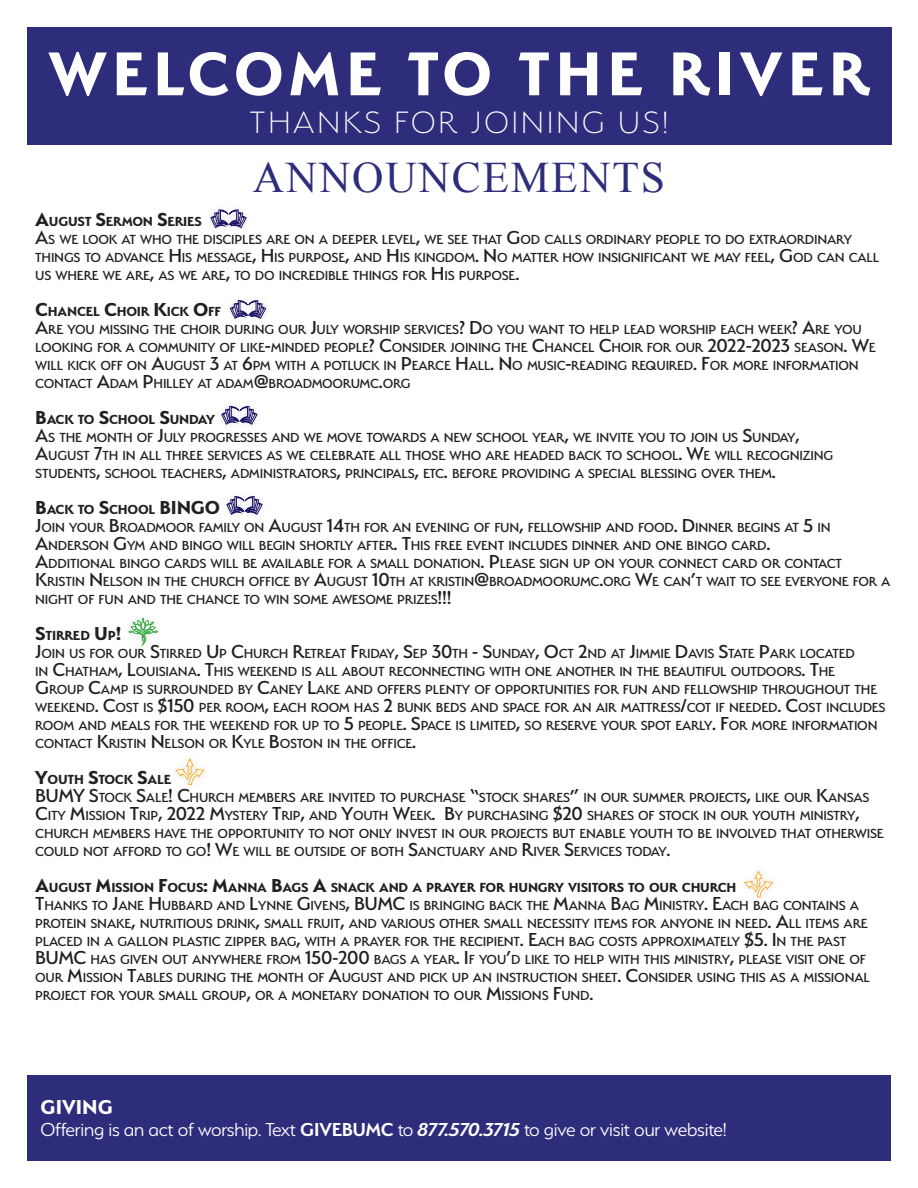
<style>
.page{position:relative;width:918px;height:1188px;background:#fff}
.page>*{position:absolute;margin:0;border:0;box-sizing:border-box;transform-origin:0 0}
.Main{font:700 69px "Serenity";letter-spacing:.08em;color:#fff}
.Small{font:43.5px "Times New Roman";letter-spacing:.04em;color:#2e2d7c}
.Secondary{font:200 34.5px "Serenity";letter-spacing:.09em;color:#fff}
.GIVE_SHARE{font:700 22.5px "Serenity";color:#fff}
.GIVE_SHARE-2{font:300 21px "Serenity";letter-spacing:-.01em;color:#fff}
.BODY_TEXT{font:500 21px "Serenity";color:#231f20}
.BODY_TEXT-2{font:500 14.7px/18px "Serenity";letter-spacing:-.015em;color:#231f20}
.BODY_TEXT-3{font:700 14.7px "Serenity";letter-spacing:-.015em;color:#231f20}
.s1{font-size:21px}
.s2{font-weight:600}
.s3{font-weight:600;font-style:italic}
</style>
<div class="page">
<div style="left:27px;top:27px;width:864px;height:118px;background:#2e2d7c"></div>
<div style="left:27px;top:1075px;width:864px;height:86px;background:#2e2d7c"></div>
<svg style="left:210px;top:209px;width:37px;height:20px"></svg>
<svg style="left:744px;top:870px;width:29px;height:28px"></svg>
<svg style="left:175px;top:758px;width:30px;height:27px"></svg>
<svg style="left:230px;top:300px;width:36px;height:19px"></svg>
<svg style="left:221px;top:405px;width:37px;height:20px"></svg>
<svg style="left:128px;top:617px;width:31px;height:30px"></svg>
<svg style="left:226px;top:496px;width:37px;height:19px"></svg>
<p class="Main" style="left:49px;top:35px;width:822px">WELCOME TO THE RIVER</p>
<p class="Secondary" style="left:250px;top:105px;width:420px">THANKS FOR JOINING US!</p>
<p class="Small" style="left:253px;top:148px;width:414px">ANNOUNCEMENTS</p>
<p class="BODY_TEXT-3" style="left:35px;top:213px;width:168px"><span class="s1">A</span>UGUST <span class="s1">S</span>ERMON <span class="s1">S</span>ERIES</p>
<p class="BODY_TEXT-2" style="left:35px;top:230px;width:846px"><span class="s1">A</span>S WE LOOK AT WHO THE DISCIPLES ARE ON A DEEPER LEVEL<span class="s1">,</span> WE SEE THAT <span class="s1">G</span>OD CALLS ORDINARY PEOPLE TO DO EXTRAORDINARY<br>THINGS TO ADVANCE <span class="s1">H</span> IS MESSAG E<span class="s1">, H</span> IS PURPOSE<span class="s1">,</span> AND <span class="s1">H</span> IS KINGDOM<span class="s1">. N</span> O MATTER HOW INSIGNIFICANT WE MAY FEEL<span class="s1">, G</span>OD CAN CALL<br>US WHERE WE ARE<span class="s1">,</span> AS WE ARE<span class="s1">,</span> TO DO INCREDIBLE THINGS FOR <span class="s1">H</span> IS PURPOSE<span class="s1">.</span></p>
<p class="BODY_TEXT-3" style="left:35px;top:303px;width:187px"><span class="s1">C</span>HANCEL <span class="s1">C</span>HOIR <span class="s1">K</span>ICK <span class="s1">O</span>FF</p>
<p class="BODY_TEXT-2" style="left:35px;top:320px;width:842px"><span class="s1">A</span>RE YOU MISSING THE CHOIR DURING OUR <span class="s1">J</span>ULY WORSHIP SERVICES<span class="s1">? D</span>O YOU WANT TO HELP LEAD WORSHIP EACH WEEK<span class="s1">? A</span>RE YOU LOOKING FOR A COMMUNITY OF LIKE<span class="s1">-</span>MINDED PEOPLE<span class="s1">? C</span>ONSIDER JOINING THE <span class="s1">C</span>HANCEL <span class="s1">C</span>HOIR FOR OUR <span class="s1">2022-2023</span> SEASON<span class="s1">. W</span>E WILL KICK OFF ON <span class="s1">A</span>UGUST <span class="s1">3</span> AT <span class="s1">6</span>PM WITH A POTLUCK IN <span class="s1">P</span> EARCE <span class="s1">H</span>ALL<span class="s1">. N</span> O MUSIC<span class="s1">-</span>READING REQUIRED<span class="s1">. F</span>OR MORE INFORMATION CONTACT <span class="s1">A</span>DAM <span class="s1">P</span> HILLEY AT ADAM<span class="s1">@</span>BROADMOORUMC<span class="s1">.</span>ORG</p>
<p class="BODY_TEXT-3" style="left:35px;top:411px;width:22px"><span class="s1">B</span>ACK</p>
<p class="BODY_TEXT-3" style="left:78px;top:411px;width:138px">TO <span class="s1">S</span>CHOOL <span class="s1">S</span>UNDAY</p>
<p class="BODY_TEXT-2" style="left:35px;top:428px;width:798px"><span class="s1">A</span>S THE MONTH OF <span class="s1">J</span>ULY PROGRESSES AND WE MOVE TOWARDS A NEW SCHOOL YEAR<span class="s1">,</span> WE INVITE YOU TO JOIN US <span class="s1">S</span>UNDAY<span class="s1">,<br>A</span>UGUST <span class="s1">7</span>TH IN ALL THREE SERVICES AS WE CELEBRATE ALL THOSE WHO ARE HEADED BACK TO SCHOOL<span class="s1">. W</span>E WILL RECOGNIZING<br>STUDENTS<span class="s1">,</span> SCHOOL TEACHERS<span class="s1">,</span> ADMINISTRATORS<span class="s1">,</span> PRINCIPALS<span class="s1">,</span> ETC<span class="s1">.</span> BEFORE PROVIDING A SPECIAL BLESSING OVER THEM<span class="s1">.</span></p>
<p class="BODY_TEXT-3" style="left:35px;top:501px;width:22px"><span class="s1">B</span>ACK</p>
<p class="BODY_TEXT-3" style="left:78px;top:501px;width:106px">TO <span class="s1">S</span>CHOOL <span class="s1">BINGO</span></p>
<p class="BODY_TEXT-2" style="left:35px;top:518px;width:857px"><span class="s1">J</span>OIN YOUR <span class="s1">B</span>ROADMOOR FAMILY ON <span class="s1">A</span>UGUST <span class="s1">14</span>TH FOR AN EVENING OF FUN<span class="s1">,</span> FELLOWSHIP AND FOOD<span class="s1">. D</span>INNER BEGINS AT <span class="s1">5</span> IN <span class="s1">A</span>NDERSON <span class="s1">G</span>YM AND BINGO WILL BEGIN SHORTLY AFTER<span class="s1">. T</span>HIS FREE EVENT INCLUDES DINNER AND ONE BINGO CARD<span class="s1">.<br>A</span>DDITIONAL BINGO CARDS WILL BE AVAILABLE FOR A SMALL DONATION<span class="s1">. P</span>LEASE SIGN UP ON YOUR CONNECT CARD OR CONTACT <span class="s1">K</span>RISTIN <span class="s1">N</span> ELSON IN THE CHURCH OFFICE BY <span class="s1">A</span>UGUST <span class="s1">10</span>TH AT KRISTIN<span class="s1">@</span>BROADMOORUMC<span class="s1">.</span>ORG <span class="s1">W</span>E CAN<span class="s1">’</span>T WAIT TO SEE EVERYONE FOR A NIGHT OF FUN AND THE CHANCE TO WIN SOME AWESOME PRIZES<span class="s1">!!!</span></p>
<p class="BODY_TEXT-3" style="left:35px;top:627px;width:88px"><span class="s1">S</span>TIRRED <span class="s1">U</span> P<span class="s1">!</span></p>
<p class="BODY_TEXT-2" style="left:35px;top:644px;width:852px"><span class="s1">J</span>OIN US FOR OUR <span class="s1">S</span>TIRRED <span class="s1">U</span> P <span class="s1">C</span>HURCH <span class="s1">R</span>ETREAT <span class="s1">F</span>RIDAY<span class="s1">, S</span>EP <span class="s1">30</span>TH <span class="s1">- S</span>UNDAY<span class="s1">, O</span>CT <span class="s1">2</span>ND AT <span class="s1">J</span>IMMIE <span class="s1">D</span>AVIS <span class="s1">S</span>TATE <span class="s1">P</span>ARK LOCATED<br>IN <span class="s1">C</span>HATHAM<span class="s1">, L</span>OUISIANA<span class="s1">. T</span>HIS WEEKEND IS ALL ABOUT RECONNECTING WITH ONE ANOTHER IN THE BEAUTIFUL OUTDOORS<span class="s1">. T</span>HE <span class="s1">G</span>ROUP <span class="s1">C</span>AMP IS SURROUNDED BY <span class="s1">C</span>ANEY <span class="s1">L</span>AKE AND OFFERS PLENTY OF OPPORTUNITIES FOR FUN AND FELLOWSHIP THROUGHOUT THE WEEKEND<span class="s1">. C</span>OST IS <span class="s1">$150</span> PER ROOM<span class="s1">,</span> EACH ROOM HAS <span class="s1">2</span> BUNK BEDS AND SPACE FOR AN AIR MATTRESS<span class="s1">/</span>COT IF NEEDED<span class="s1">. C</span>OST INCLUDES ROOM AND MEALS FOR THE WEEKEND FOR UP TO <span class="s1">5</span> PEOPLE<span class="s1">. S</span>PACE IS LIMITED<span class="s1">,</span> SO RESERVE YOUR SPOT EARLY<span class="s1">. F</span>OR MORE INFORMATION CONTACT <span class="s1">K</span>RISTIN <span class="s1">N</span> ELSON OR <span class="s1">K</span>YLE <span class="s1">B</span>OSTON IN THE OFFICE<span class="s1">.</span></p>
<p class="BODY_TEXT-3" style="left:35px;top:771px;width:138px"><span class="s1">Y</span>OUTH <span class="s1">S</span>TOCK <span class="s1">S</span>ALE</p>
<p class="BODY_TEXT" style="left:35px;top:784px;width:14px">BUMY</p>
<p class="BODY_TEXT-2" style="left:35px;top:788px;width:850px;text-indent:54px"><span class="s1">S</span>TOCK <span class="s1">S</span>ALE<span class="s1">! C</span>HURCH MEMBERS ARE INVITED TO PURCHASE <span class="s1">“</span>STOCK SHARES<span class="s1">”</span> IN OUR SUMMER PROJECTS<span class="s1">,</span> LIKE OUR <span class="s1">K</span>ANSAS <span class="s1">C</span>ITY <span class="s1">M</span>ISSION <span class="s1">T</span>RIP<span class="s1">, 2022 M</span>YSTERY <span class="s1">T</span>RIP<span class="s1">,</span> AND <span class="s1">Y</span>OUTH <span class="s1">W</span>EEK<span class="s1">. B</span>Y PURCHASING <span class="s1">$20</span> SHARES OF STOCK IN OUR YOUTH MINISTRY<span class="s1">, </span>CHURCH MEMBERS HAVE THE OPPORTUNITY TO NOT ONLY INVEST IN OUR PROJECTS BUT ENABLE YOUTH TO BE INVOLVED THAT OTHERWISE COULD NOT AFFORD TO GO<span class="s1">! W</span>E WILL BE OUTSIDE OF BOTH <span class="s1">S</span>ANCTUARY AND <span class="s1">R</span>IVER <span class="s1">S</span>ERVICES TODAY<span class="s1">.</span></p>
<p class="BODY_TEXT-3" style="left:35px;top:879px;width:323px"><span class="s1">A</span>UGUST <span class="s1">M</span>ISSION <span class="s1">F</span>OCUS<span class="s1">: M</span>ANNA <span class="s1">B</span>AGS <span class="s1">A</span> SNACK</p>
<p class="BODY_TEXT-3" style="left:379px;top:879px;width:359px">AND A PRAYER FOR HUNGRY VISITORS TO OUR CHURCH</p>
<p class="BODY_TEXT-2" style="left:35px;top:896px;width:333px"><span class="s1">T</span>HANKS TO <span class="s1">J</span>ANE <span class="s1">H</span> UBBARD AND <span class="s1">L</span>YNNE <span class="s1">G</span>IVENS<span class="s1">, BUMC</span></p>
<p class="BODY_TEXT-2" style="left:35px;top:896px;width:834px;text-indent:374px">IS BRINGING BACK THE <span class="s1">M</span>ANNA <span class="s1">B</span>AG <span class="s1">M</span>INISTRY<span class="s1">. E</span>ACH BAG CONTAINS A<br>PROTEIN SNAKE<span class="s1">,</span> NUTRITIOUS DRINK<span class="s1">,</span> SMALL FRUIT<span class="s1">,</span> AND VARIOUS OTHER SMALL NECESSITY ITEMS FOR ANYONE IN NEED<span class="s1">. A</span>LL ITEMS ARE<br>PLACED IN A GALLON PLASTIC ZIPPER BAG<span class="s1">,</span> WITH A PRAYER FOR THE RECIPIENT<span class="s1">. E</span>ACH BAG COSTS APPROXIMATELY <span class="s1">$5. I</span> N THE PAST</p>
<p class="BODY_TEXT" style="left:35px;top:946px;width:14px">BUMC</p>
<p class="BODY_TEXT-2" style="left:35px;top:950px;width:836px;text-indent:55px">HAS GIVEN OUT ANYWHERE FROM <span class="s1">150-200</span> BAGS A YEAR<span class="s1">. I</span> F YOU<span class="s1">’</span>D LIKE TO HELP WITH THIS MINISTRY<span class="s1">,</span> PLEASE VISIT ONE OF<br>OUR <span class="s1">M</span>ISSION <span class="s1">T</span>ABLES DURING THE MONTH OF <span class="s1">A</span>UGUST AND PICK UP AN INSTRUCTION SHEET<span class="s1">. C</span>ONSIDER USING THIS AS A MISSIONAL<br>PROJECT FOR YOUR SMALL GROUP<span class="s1">,</span> OR A MONETARY DONATION TO OUR <span class="s1">M</span>ISSIONS <span class="s1">F</span>UND<span class="s1">.</span></p>
<p class="GIVE_SHARE" style="left:40px;top:1094px;width:74px">GIVING</p>
<p class="GIVE_SHARE-2" style="left:40px;top:1119px;width:688px">Offering is an act of worship. Text <span class="s2">GIVEBUMC</span> to <span class="s3">877.570.3715</span> to give or visit our website!</p>
</div>
